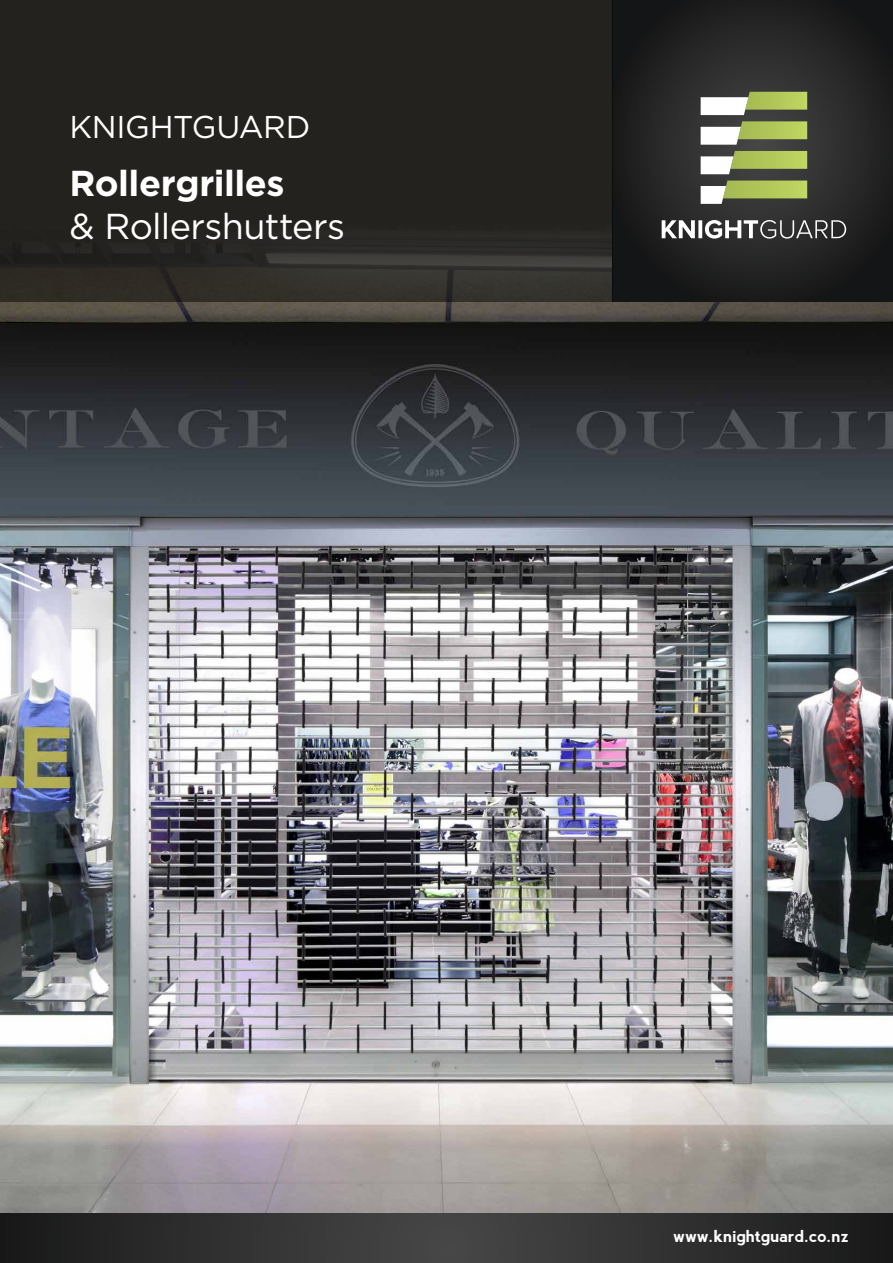
<style>
.page{position:relative;width:893px;height:1263px;background:#fff}
.page>*{position:absolute;margin:0;border:0;box-sizing:border-box;transform-origin:0 0}
.t1{font:36px "Gotham";letter-spacing:-.02em;color:#fff}
.t2{font:700 36px "Gotham";letter-spacing:-.015em;color:#fff}
.t3{font:31.5px "Gotham";letter-spacing:-.01em;color:#fff}
.t4{font:700 16.5px "nevis";color:#fff}
</style>
<div class="page">
<img style="left:0;top:319px;width:893px;height:894px">
<svg style="left:0;top:302px;width:893px;height:17px;background:#575148"></svg>
<svg style="left:0;top:1213px;width:893px;height:50px;background:#303030"></svg>
<svg style="left:613px;top:0;width:280px;height:302px;background:#232323"></svg>
<svg style="left:662px;top:220px;width:184px;height:19px"></svg>
<svg style="left:701px;top:181px;width:106px;height:23px"></svg>
<svg style="left:701px;top:151px;width:106px;height:23px"></svg>
<svg style="left:701px;top:121px;width:106px;height:24px"></svg>
<svg style="left:701px;top:92px;width:106px;height:23px"></svg>
<svg style="left:0;top:0;width:613px;height:302px;background:#262421"></svg>
<h2 class="t3" style="left:69px;top:107px;width:242px">KNIGHTGUARD</h2>
<h1 class="t2" style="left:69px;top:159px;width:217px">Rollergrilles</h1>
<h1 class="t1" style="left:69px;top:203px;width:277px">&amp; Rollershutters</h1>
<p class="t4" style="left:674px;top:1226px;width:177px">www.knightguard.co.nz</p>
</div>
